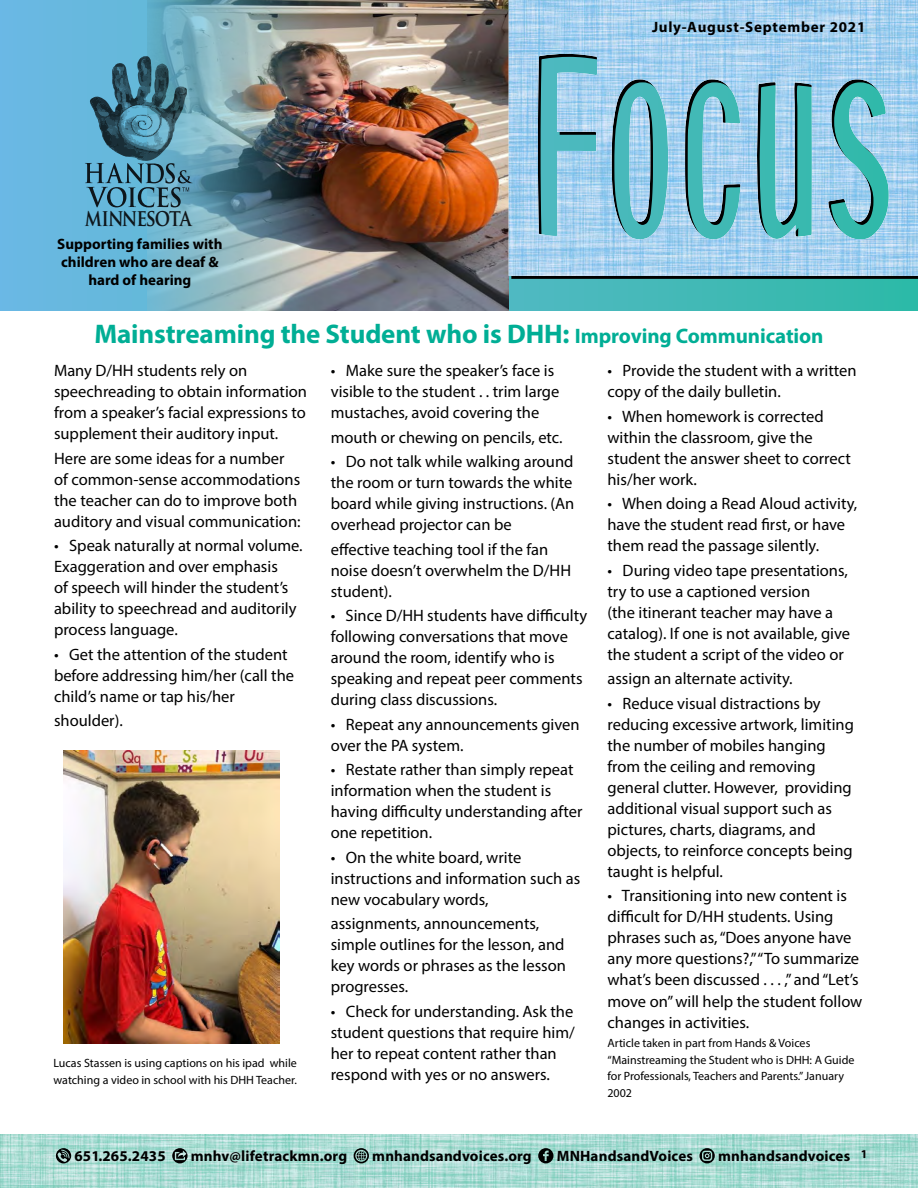
<style>
.page{position:relative;width:918px;height:1188px;background:#fff}
.page>*{position:absolute;margin:0;border:0;box-sizing:border-box;transform-origin:0 0}
.t1{font:700 27px "Myriad Pro";letter-spacing:-.005em;color:#00ae95}
.t2{font:700 23.25px "Trajan Pro";letter-spacing:-.06em;color:#231f20;scale:.8 1}
.t3{font:16.5px/21px "Myriad Pro";color:#000101}
.t4{font:700 15px/18px "Myriad Pro";letter-spacing:.01em;color:#000;text-align:center}
.t5{font:700 15px "Myriad Pro";letter-spacing:.05em;color:#000}
.t6{font:12px/16.5px "Myriad Pro";color:#000101}
.s1{font-size:21px}
</style>
<div class="page">
<img style="left:0;top:1134px;width:918px;height:54px">
<svg style="left:56px;top:1148px;width:15px;height:15px"></svg>
<svg style="left:172px;top:1148px;width:16px;height:15px"></svg>
<svg style="left:354px;top:1148px;width:15px;height:15px"></svg>
<svg style="left:538px;top:1148px;width:16px;height:15px"></svg>
<svg style="left:699px;top:1148px;width:16px;height:15px"></svg>
<svg style="left:0;top:0;width:918px;height:310px;background:#5bb4cf"></svg>
<img style="left:148px;top:0;width:361px;height:310px">
<img style="left:509px;top:0;width:409px;height:276px">
<svg style="left:85px;top:56px;width:108px;height:151px;background:#4f8aa1"></svg>
<img style="left:64px;top:751px;width:216px;height:292px">
<h2 class="t2" style="left:85px;top:203px;width:135px">MINNESOTA</h2>
<p class="t4" style="left:57px;top:235px;width:167px">Supporting families with children who are deaf &amp; hard of hearing</p>
<p class="t5" style="left:820px;top:12px;width:71px">July 2021</p>
<p class="t5" style="left:652px;top:17px;width:215px">July-August-September 2021</p>
<h1 class="t1" style="left:94px;top:316px;width:731px">Mainstreaming the Student who is DHH: <span class="s1">Improving Communication</span></h1>
<p class="t3" style="left:54px;top:360px;width:255px">Many D/HH students rely on speechreading to obtain information from a speaker’s facial expressions to supplement their auditory input.</p>
<p class="t3" style="left:54px;top:448px;width:248px">Here are some ideas for a number of common-sense accommodations the teacher can do to improve both auditory and visual communication:</p>
<p class="t3" style="left:54px;top:535px;width:250px">• Speak naturally at normal volume.<br>Exaggeration and over emphasis<br>of speech will hinder the student’s ability to speechread and auditorily process language.</p>
<p class="t3" style="left:54px;top:644px;width:242px">• Get the attention of the student before addressing him/her (call the child’s name or tap his/her</p>
<p class="t3" style="left:54px;top:710px;width:70px">shoulder).</p>
<p class="t6" style="left:54px;top:1055px;width:245px">Lucas Stassen is using captions on his ipad while watching a video in school with his DHH Teacher.</p>
<p class="t3" style="left:331px;top:360px;width:230px">• Make sure the speaker’s face is visible to the student . . trim large mustaches, avoid covering the</p>
<p class="t3" style="left:331px;top:427px;width:233px">mouth or chewing on pencils, etc.</p>
<p class="t3" style="left:331px;top:451px;width:245px;text-align:justify">• Do not talk while walking around the room or turn towards the white board while giving instructions. (An overhead projector can be</p>
<p class="t3" style="left:331px;top:539px;width:242px">effective teaching tool if the fan noise doesn’t overwhelm the D/HH student).</p>
<p class="t3" style="left:331px;top:605px;width:258px">• Since D/HH students have difficulty following conversations that move around the room, identify who is speaking and repeat peer comments during class discussions.</p>
<p class="t3" style="left:331px;top:714px;width:250px">• Repeat any announcements given over the PA system.</p>
<p class="t3" style="left:331px;top:759px;width:253px">• Restate rather than simply repeat information when the student is having difficulty understanding after one repetition.</p>
<p class="t3" style="left:331px;top:847px;width:251px">• On the white board, write instructions and information such as new vocabulary words,</p>
<p class="t3" style="left:331px;top:913px;width:237px">assignments, announcements, simple outlines for the lesson, and key words or phrases as the lesson progresses.</p>
<p class="t3" style="left:331px;top:1001px;width:246px">• Check for understanding. Ask the student questions that require him/ her to repeat content rather than respond with yes or no answers.</p>
<p class="t3" style="left:608px;top:360px;width:251px">• Provide the student with a written copy of the daily bulletin.</p>
<p class="t3" style="left:608px;top:406px;width:245px">• When homework is corrected within the classroom, give the student the answer sheet to correct his/her work.</p>
<p class="t3" style="left:608px;top:493px;width:251px">• When doing a Read Aloud activity, have the student read first, or have them read the passage silently.</p>
<p class="t3" style="left:608px;top:560px;width:244px">• During video tape presentations, try to use a captioned version<br>(the itinerant teacher may have a catalog). If one is not available, give the student a script of the video or</p>
<p class="t3" style="left:608px;top:668px;width:187px">assign an alternate activity.</p>
<p class="t3" style="left:608px;top:693px;width:248px">• Reduce visual distractions by reducing excessive artwork, limiting the number of mobiles hanging from the ceiling and removing general clutter. However, providing additional visual support such as pictures, charts, diagrams, and objects, to reinforce concepts being taught is helpful.</p>
<p class="t3" style="left:608px;top:885px;width:256px">• Transitioning into new content is difficult for D/HH students. Using phrases such as, “Does anyone have any more questions?,” “To summarize what’s been discussed . . . ,” and “Let’s move on” will help the student follow changes in activities.</p>
<p class="t6" style="left:608px;top:1035px;width:249px">Article taken in part from Hands &amp; Voices “Mainstreaming the Student who is DHH: A Guide for Professionals, Teachers and Parents.” January 2002</p>
<p class="t4" style="left:75px;top:1147px;width:93px">651.265.2435</p>
<p class="t4" style="left:191px;top:1147px;width:158px">mnhv@lifetrackmn.org</p>
<p class="t4" style="left:372px;top:1147px;width:161px">mnhandsandvoices.org</p>
<p class="t4" style="left:557px;top:1147px;width:138px">MNHandsandVoices</p>
<p class="t4" style="left:718px;top:1147px;width:151px">mnhandsandvoices <sup>1</sup></p>
</div>
